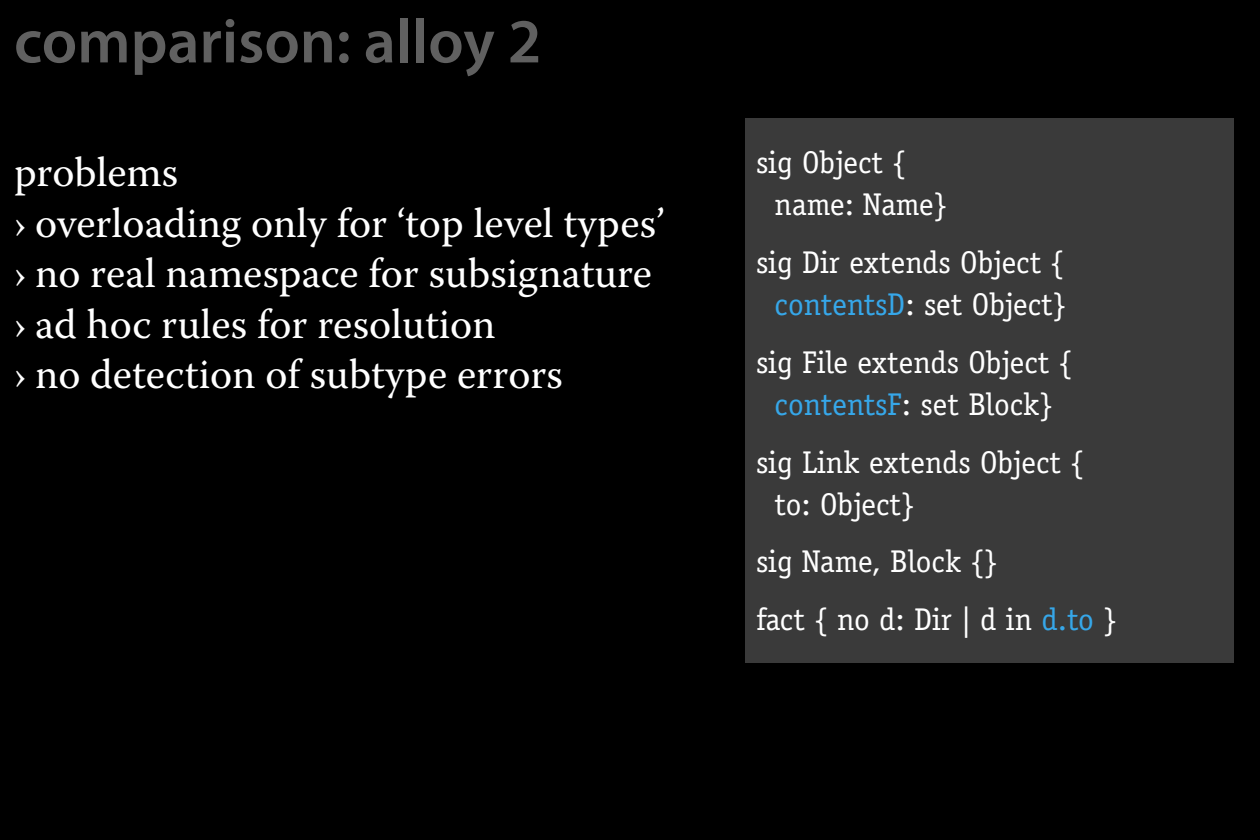
<style>
.page{position:relative;width:1260px;height:840px;background:#000}
.page>*{position:absolute;margin:0;border:0;box-sizing:border-box;transform-origin:0 0}
.t1{font:600 63px "Myriad Pro";color:#606060}
.subpoint{font:42px "Warnock Pro";color:#fff}
.point{font:42px "Warnock Pro";color:#fff}
.code{font:31.5px/42px "Officina Serif Std";color:#fff}
.s1{color:#36a7e9}
</style>
<div class="page">
<div style="left:746px;top:118px;width:488px;height:545px;background:#3a3a3a"></div>
<p class="t1" style="left:14px;top:6px;width:529px">comparison: alloy 2</p>
<p class="point" style="left:14px;top:147px;width:166px">problems</p>
<p class="subpoint" style="left:14px;top:198px;width:652px">› overloading only for ‘top level types’</p>
<p class="subpoint" style="left:14px;top:248px;width:640px">› no real namespace for subsignature</p>
<p class="subpoint" style="left:14px;top:298px;width:483px">› ad hoc rules for resolution</p>
<p class="subpoint" style="left:14px;top:349px;width:550px">› no detection of subtype errors</p>
<p class="code" style="left:775px;top:142px;width:174px;text-indent:-19px">sig Object { name: Name}</p>
<p class="code" style="left:756px;top:241px;width:312px;text-align:center">sig Dir extends Object { <span class="s1">contentsD</span>: set Object}</p>
<p class="code" style="left:756px;top:341px;width:318px;text-align:center">sig File extends Object { <span class="s1">contentsF</span>: set Block}</p>
<p class="code" style="left:775px;top:441px;width:311px;text-indent:-19px">sig Link extends Object { to: Object}</p>
<p class="code" style="left:756px;top:541px;width:243px">sig Name, Block {}</p>
<p class="code" style="left:756px;top:598px;width:362px">fact { no d: Dir | d in <span class="s1">d.to</span> }</p>
</div>
